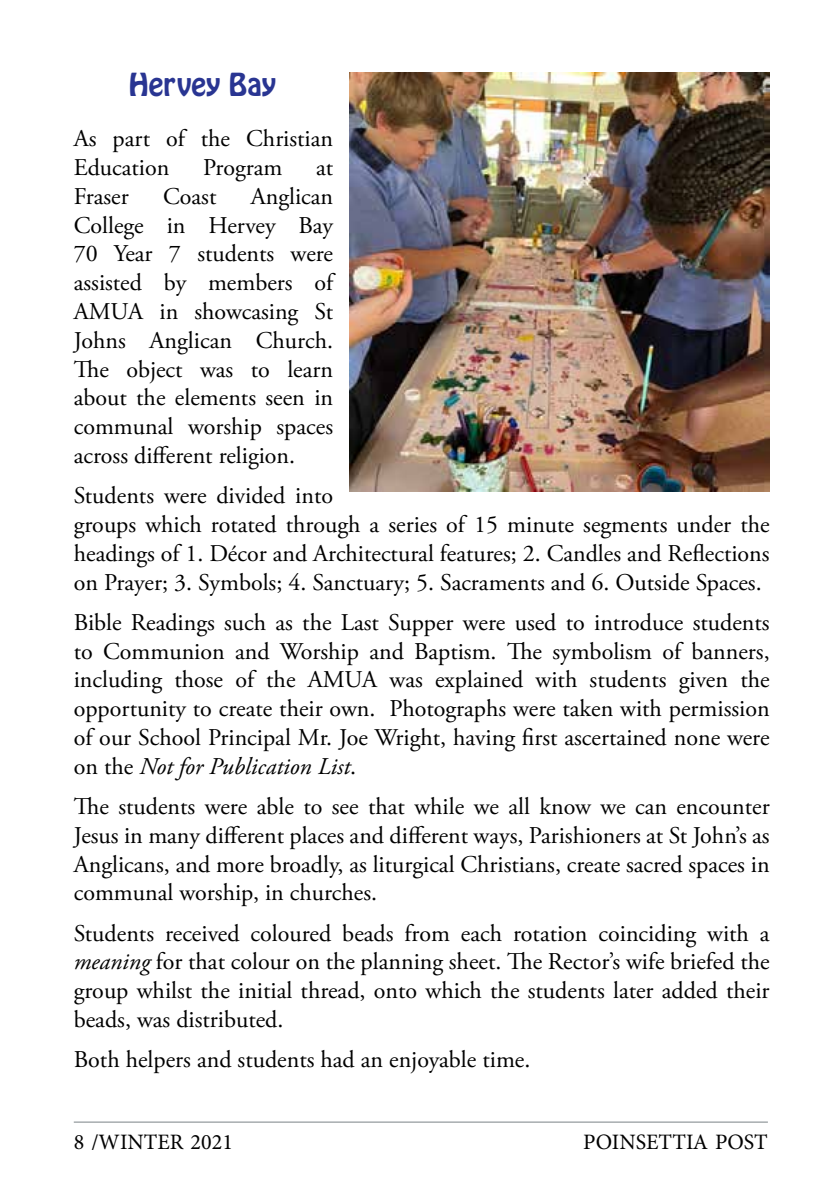
<style>
.page{position:relative;width:840px;height:1191px;background:#fff}
.page>*{position:absolute;margin:0;border:0;box-sizing:border-box;transform-origin:0 0}
.t1{font:28px "Hobo Std";color:#293592}
.t2{font:24px/28.8px "Adobe Garamond Pro";color:#000;text-align:justify}
.t3{font:22px "Minion Pro";color:#000}
.s1{font-style:italic}
</style>
<div class="page">
<hr style="left:74px;top:1121px;width:693px;height:1px;background:#7b8386">
<img style="left:349px;top:72px;width:420px;height:419px">
<p class="t1" style="left:129px;top:65px;width:149px">Hervey Bay</p>
<p class="t2" style="left:74px;top:125px;width:261px">As part of the Christian<br>Education</p>
<p class="t2" style="left:203px;top:154px;width:81px">Program</p>
<p class="t2" style="left:316px;top:154px;width:19px">at</p>
<p class="t2" style="left:74px;top:183px;width:261px;text-indent:177px">Anglican College in Hervey Bay 70 Year 7 students were assisted by members of AMUA in showcasing St Johns Anglican Church.<br>The object was to learn about the elements seen in communal worship spaces across different religion.</p>
<p class="t2" style="left:74px;top:482px;width:697px;text-align:left">Students were divided into<br>groups which rotated through a series of 15 minute segments under the headings of 1. Décor and Architectural features; 2. Candles and Reflections on Prayer; 3. Symbols; 4. Sanctuary; 5. Sacraments and 6. Outside Spaces.</p>
<p class="t2" style="left:74px;top:608px;width:697px">Bible Readings such as the Last Supper were used to introduce students to Communion and Worship and Baptism. The symbolism of banners, including those of the AMUA was explained with students given the opportunity to create their own. Photographs were taken with permission of our School Principal Mr. Joe Wright, having first ascertained none were on the <span class="s1">Not for Publication List</span>.</p>
<p class="t2" style="left:74px;top:793px;width:697px">The students were able to see that while we all know we can encounter Jesus in many different places and different ways, Parishioners at St John’s as Anglicans, and more broadly, as liturgical Christians, create sacred spaces in communal worship, in churches.</p>
<p class="t2" style="left:74px;top:919px;width:697px">Students received coloured beads from each rotation coinciding with a <span class="s1">meaning</span> for that colour on the planning sheet. The Rector’s wife briefed the group whilst the initial thread, onto which the students later added their beads, was distributed.</p>
<p class="t2" style="left:74px;top:1046px;width:458px">Both helpers and students had an enjoyable time.</p>
<p class="t2" style="left:74px;top:183px;width:56px">Fraser</p>
<p class="t2" style="left:163px;top:183px;width:55px">Coast</p>
<p class="t3" style="left:74px;top:1127px;width:160px">8 /WINTER 2021</p>
<p class="t3" style="left:583px;top:1127px;width:186px">POINSETTIA POST</p>
</div>
